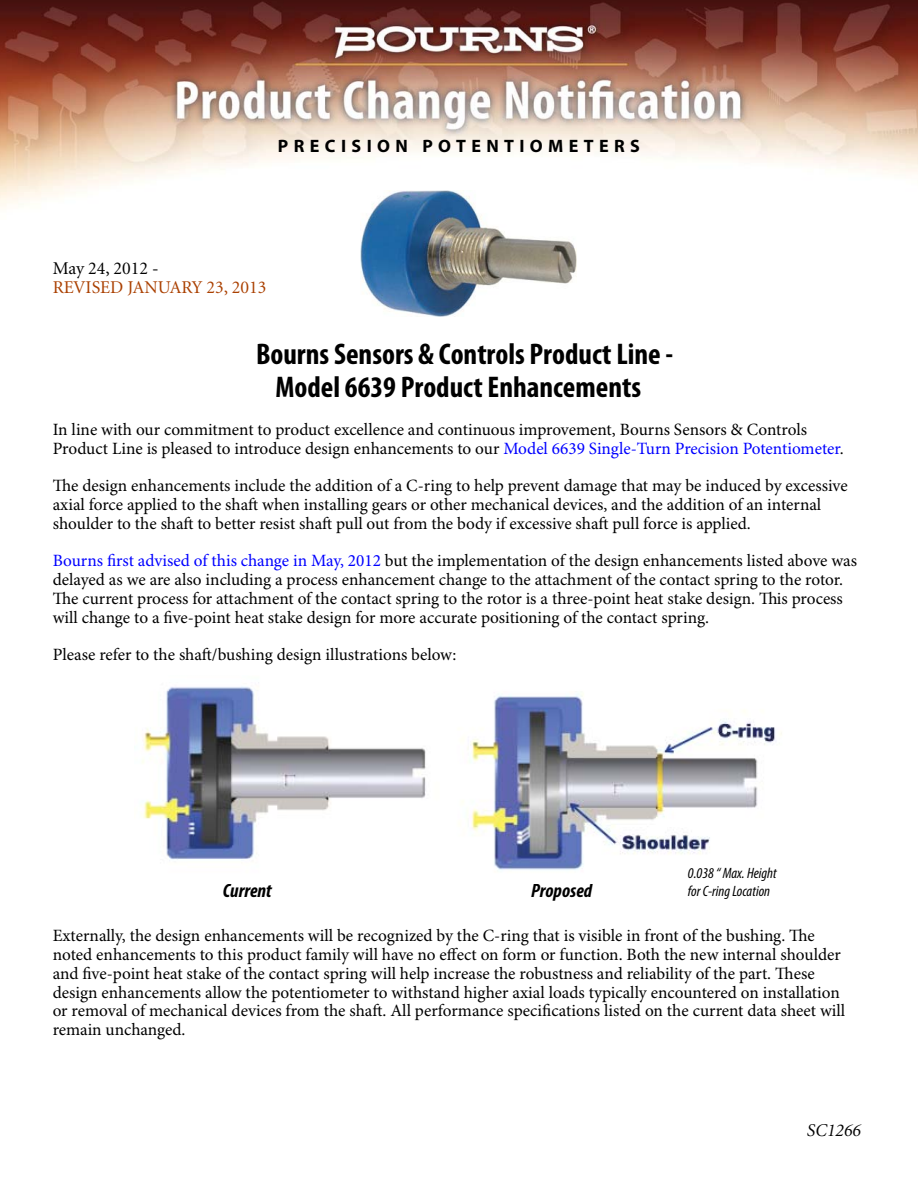
<style>
.page{position:relative;width:918px;height:1188px;background:#fff}
.page>*{position:absolute;margin:0;border:0;box-sizing:border-box;transform-origin:0 0}
.t1{font:700 condensed 30px/33px "Myriad Pro";color:#000;text-align:center}
.t2{font:italic 700 condensed 19.5px "Myriad Pro";color:#000}
.t3{font:700 18px "Myriad Pro";letter-spacing:.3em;color:#000}
.t4{font:18px "Minion";color:#aa4000}
.t5{font:18px "Minion";color:#000}
.t6{font:italic 18px "Minion";color:#000}
.t7{font:17.25px/18.8px "Minion Pro";color:#000}
.t8{font:italic condensed 15px/18px "Myriad Pro";color:#000}
.s1{color:#00f}
</style>
<div class="page">
<img style="left:0;top:0;width:918px;height:207px">
<img style="left:360px;top:190px;width:216px;height:126px">
<img style="left:142px;top:686px;width:640px;height:184px">
<p class="t3" style="left:278px;top:135px;width:364px">PRECISION POTENTIOMETERS</p>
<p class="t5" style="left:53px;top:262px;width:107px">May 24, 2012 -</p>
<p class="t4" style="left:53px;top:280px;width:215px">REVISED JANUARY 23, 2013</p>
<h1 class="t1" style="left:256px;top:337px;width:419px">Bourns Sensors &amp; Controls Product Line -<br>Model 6639 Product Enhancements</h1>
<p class="t7" style="left:53px;top:422px;width:793px">In line with our commitment to product excellence and continuous improvement, Bourns Sensors &amp; Controls<br>Product Line is pleased to introduce design enhancements to our <span class="s1">Model 6639 Single-Turn Precision Potentiometer</span>.</p>
<p class="t7" style="left:53px;top:478px;width:797px">The design enhancements include the addition of a C-ring to help prevent damage that may be induced by excessive axial force applied to the shaft when installing gears or other mechanical devices, and the addition of an internal shoulder to the shaft to better resist shaft pull out from the body if excessive shaft pull force is applied.</p>
<p class="t7" style="left:53px;top:553px;width:806px"><span class="s1">Bourns first advised of this change in May, 2012</span> but the implementation of the design enhancements listed above was delayed as we are also including a process enhancement change to the attachment of the contact spring to the rotor.<br>The current process for attachment of the contact spring to the rotor is a three-point heat stake design. This process will change to a five-point heat stake design for more accurate positioning of the contact spring.</p>
<p class="t7" style="left:53px;top:647px;width:405px">Please refer to the shaft/bushing design illustrations below:</p>
<p class="t2" style="left:223px;top:878px;width:50px">Current</p>
<p class="t2" style="left:531px;top:878px;width:63px">Proposed</p>
<p class="t8" style="left:688px;top:864px;width:90px">0.038 “ Max. Height for C-ring Location</p>
<p class="t7" style="left:53px;top:928px;width:794px">Externally, the design enhancements will be recognized by the C-ring that is visible in front of the bushing. The noted enhancements to this product family will have no effect on form or function. Both the new internal shoulder and five-point heat stake of the contact spring will help increase the robustness and reliability of the part. These design enhancements allow the potentiometer to withstand higher axial loads typically encountered on installation or removal of mechanical devices from the shaft. All performance specifications listed on the current data sheet will remain unchanged.</p>
<p class="t6" style="left:807px;top:1123px;width:56px">SC1266</p>
</div>
